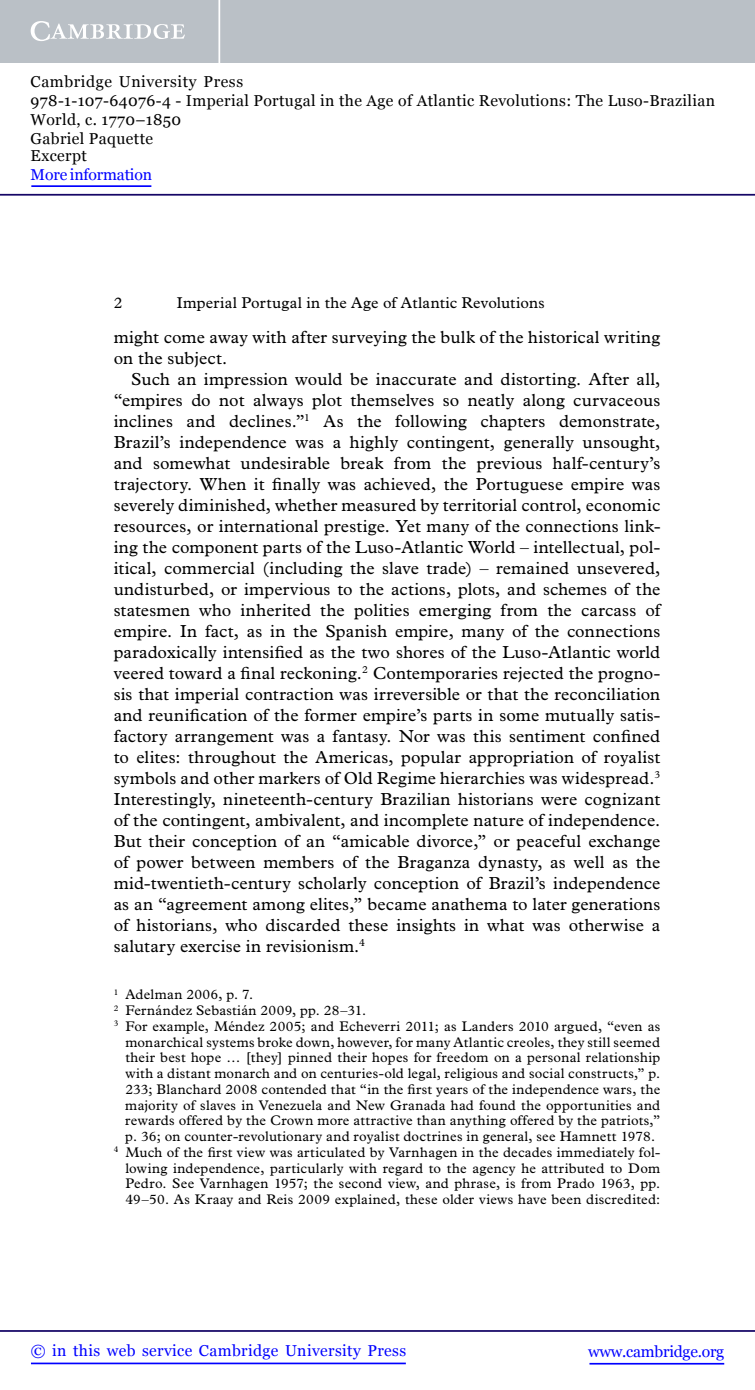
<style>
.page{position:relative;width:755px;height:1390px;background:#fff}
.page>*{position:absolute;margin:0;border:0;box-sizing:border-box;transform-origin:0 0}
.t1{font:17.5px/21px "Plantin Std";letter-spacing:.01em;color:#000}
.t2{font:15.75px/18.6px "Georgia";letter-spacing:.025em;color:#000}
.t3{font:15.75px "Plantin Std";letter-spacing:.015em;color:#000}
.t4{font:15.75px "Georgia";letter-spacing:.025em;color:#00f}
.t5{font:15.75px "Georgia";letter-spacing:-.015em;color:#00f}
.t6{font:15.75px "Georgia";letter-spacing:-.01em;color:#00f}
.t7{font:14px "Plantin Std";letter-spacing:.02em;color:#000}
</style>
<div class="page">
<hr style="left:589px;top:1363px;width:134px;height:1px;background:#00f">
<hr style="left:0;top:1330px;width:754px;height:2px;background:#150666">
<hr style="left:31px;top:1362px;width:374px;height:2px;background:#00f">
<div style="left:0;top:0;width:754px;height:63px;background:#bac0c6"></div>
<svg style="left:31px;top:21px;width:154px;height:20px"></svg>
<hr style="left:218px;top:0;width:2px;height:63px;background:#fff">
<hr style="left:0;top:194px;width:754px;height:2px;background:#150666">
<hr style="left:31px;top:185px;width:120px;height:2px;background:#00f">
<p class="t2" style="left:31px;top:73px;width:685px">Cambridge University Press<br>978-1-107-64076-4 - Imperial Portugal in the Age of Atlantic Revolutions: The Luso-Brazilian World, c. 1770–1850<br>Gabriel Paquette<br>Excerpt</p>
<p class="t6" style="left:31px;top:165px;width:123px">More information</p>
<p class="t3" style="left:114px;top:297px;width:10px">2</p>
<p class="t3" style="left:177px;top:297px;width:369px">Imperial Portugal in the Age of Atlantic Revolutions</p>
<p class="t1" style="left:114px;top:328px;width:547px">might come away with after surveying the bulk of the historical writing on the subject.</p>
<p class="t1" style="left:114px;top:370px;width:548px;text-align:justify;text-indent:18px">Such an impression would be inaccurate and distorting. After all, “empires do not always plot themselves so neatly along curvaceous inclines and declines.” <sup>1</sup> As the following chapters demonstrate, Brazil’s independence was a highly contingent, generally unsought, and somewhat undesirable break from the previous half-century’s trajectory. When it finally was achieved, the Portuguese empire was severely diminished, whether measured by territorial control, economic resources, or international prestige. Yet many of the connections link&shy;ing the component parts of the Luso-Atlantic World – intellectual, pol&shy;itical, commercial (including the slave trade ) – remained unsevered, undisturbed, or impervious to the actions, plots, and schemes of the statesmen who inherited the polities emerging from the carcass of empire. In fact, as in the Spanish empire, many of the connections paradoxically intensified as the two shores of the Luso-Atlantic world veered toward a final reckoning. <sup>2</sup> Contemporaries rejected the progno&shy;sis that imperial contraction was irreversible or that the reconciliation and reunification of the former empire’s parts in some mutually satis&shy;factory arrangement was a fantasy. Nor was this sentiment confined to elites: throughout the Americas, popular appropriation of royalist symbols and other markers of Old Regime hierarchies was widespread. <sup>3<br></sup>Interestingly, nineteenth-century Brazilian historians were cognizant of the contingent, ambivalent, and incomplete nature of independence.<br>But their conception of an “amicable divorce,” or peaceful exchange of power between members of the Braganza dynasty, as well as the mid-twentieth-century scholarly conception of Brazil’s independence as an “agreement among elites,” became anathema to later generations of historians, who discarded these insights in what was otherwise a salutary exercise in revisionism. <sup>4</sup></p>
<p class="t7" style="left:114px;top:990px;width:141px"><sup>1</sup> Adelman 2006 , p. 7.</p>
<p class="t7" style="left:114px;top:1005px;width:254px"><sup>2</sup> Fern á ndez Sebasti á n 2009 , pp. 28–31.</p>
<p class="t7" style="left:114px;top:1021px;width:547px"><sup>3</sup> For example, M é ndez 2005; and Echeverri 2011 ; as Landers 2010 argued, “even as</p>
<p class="t7" style="left:125px;top:1037px;width:536px">monarchical systems broke down, however, for many Atlantic creoles, they still seemed</p>
<p class="t7" style="left:125px;top:1053px;width:536px">their best hope … [they] pinned their hopes for freedom on a personal relationship</p>
<p class="t7" style="left:125px;top:1068px;width:536px">with a distant monarch and on centuries-old legal, religious and social constructs,” p.</p>
<p class="t7" style="left:125px;top:1084px;width:536px">233; Blanchard 2008 contended that “in the first years of the independence wars, the</p>
<p class="t7" style="left:125px;top:1100px;width:536px">majority of slaves in Venezuela and New Granada had found the opportunities and</p>
<p class="t7" style="left:125px;top:1116px;width:536px">rewards offered by the Crown more attractive than anything offered by the patriots,”</p>
<p class="t7" style="left:125px;top:1131px;width:531px">p. 36; on counter-revolutionary and royalist doctrines in general, see Hamnett 1978 .</p>
<p class="t7" style="left:114px;top:1147px;width:547px"><sup>4</sup> Much of the first view was articulated by Varnhagen in the decades immediately fol-</p>
<p class="t7" style="left:125px;top:1163px;width:536px">lowing independence, particularly with regard to the agency he attributed to Dom</p>
<p class="t7" style="left:125px;top:1179px;width:536px">Pedro. See Varnhagen 1957 ; the second view, and phrase, is from Prado 1963 , pp.</p>
<p class="t7" style="left:125px;top:1194px;width:536px">49–50. As Kraay and Reis 2009 explained, these older views have been discredited:</p>
<p class="t4" style="left:31px;top:1341px;width:376px">© in this web service Cambridge University Press</p>
<p class="t5" style="left:587px;top:1341px;width:137px">www.cambridge.org</p>
</div>
